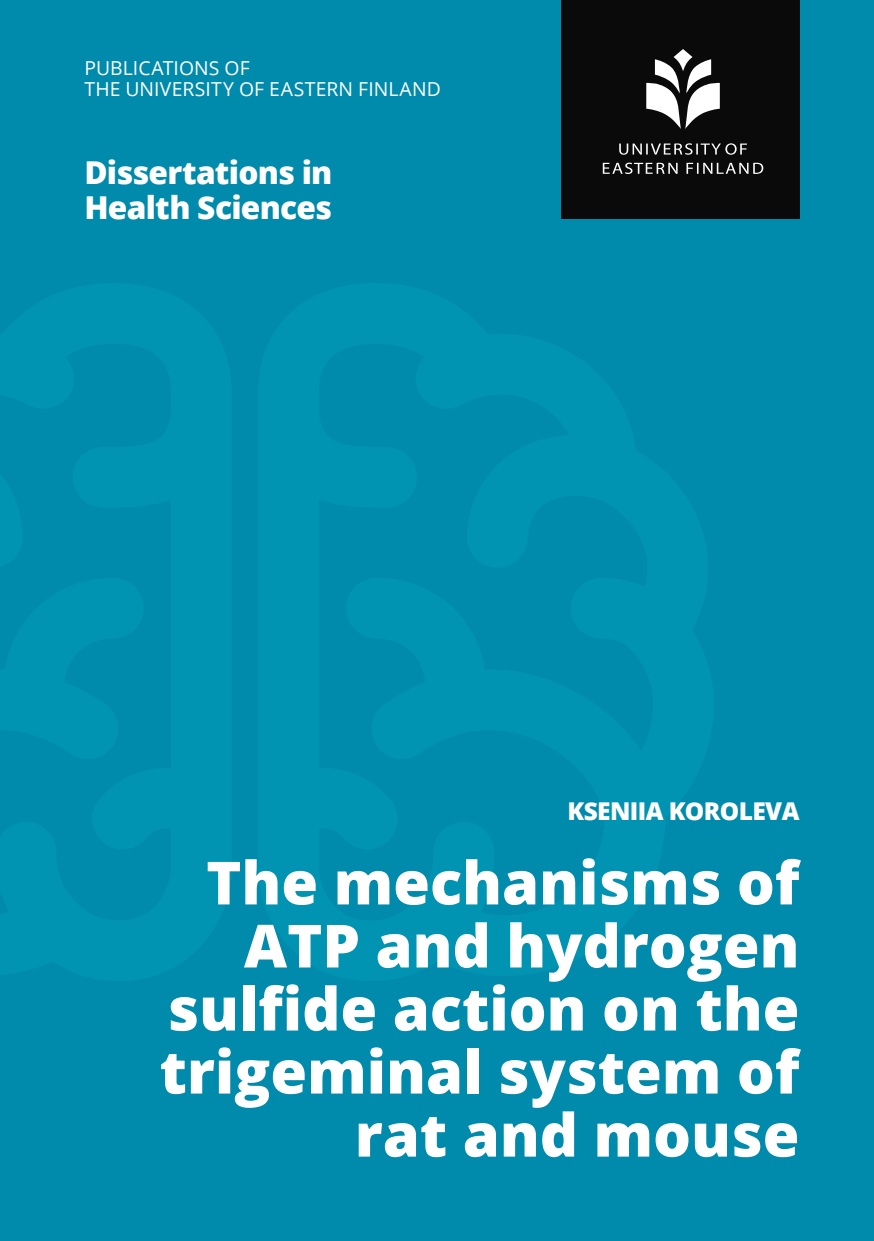
<style>
.page{position:relative;width:874px;height:1241px;background:#fff}
.page>*{position:absolute;margin:0;border:0;box-sizing:border-box;transform-origin:0 0}
.Etukansi_kirjan_otsi{font:800 59.5px/63px "Open Sans";color:#fff;text-align:right}
.Etukansi_sarjan_nimi{font:800 31.5px "Open Sans";letter-spacing:-.025em;color:#fff}
.Etukansi_kirjoittaja{font:800 24.5px "Open Sans";letter-spacing:-.025em;color:#fff}
.Etukansi_julkaisu_yl{font:19.25px "Open Sans";letter-spacing:.005em;color:#fff}
</style>
<div class="page">
<div style="left:0;top:0;width:873px;height:1240px;background:#008aac"></div>
<div style="left:561px;top:0;width:238px;height:218px;background:#0a0a0a"></div>
<svg style="left:602px;top:49px;width:161px;height:125px"></svg>
<h1 class="Etukansi_julkaisu_yl" style="left:84px;top:55px;width:167px">PUBLICATIONS OF</h1>
<h1 class="Etukansi_julkaisu_yl" style="left:84px;top:76px;width:358px">THE UNIVERSITY OF EASTERN FINLAND</h1>
<h2 class="Etukansi_sarjan_nimi" style="left:84px;top:148px;width:249px">Dissertations in</h2>
<h2 class="Etukansi_sarjan_nimi" style="left:84px;top:183px;width:249px">Health Sciences</h2>
<h3 class="Etukansi_kirjoittaja" style="left:567px;top:792px;width:233px">KSENIIA KOROLEVA</h3>
<h3 class="Etukansi_kirjan_otsi" style="left:159px;top:848px;width:641px">The mechanisms of<br>ATP and hydrogen sulfide action on the trigeminal system of</h3>
<h3 class="Etukansi_kirjan_otsi" style="left:354px;top:1100px;width:446px">rat and mouse</h3>
</div>
